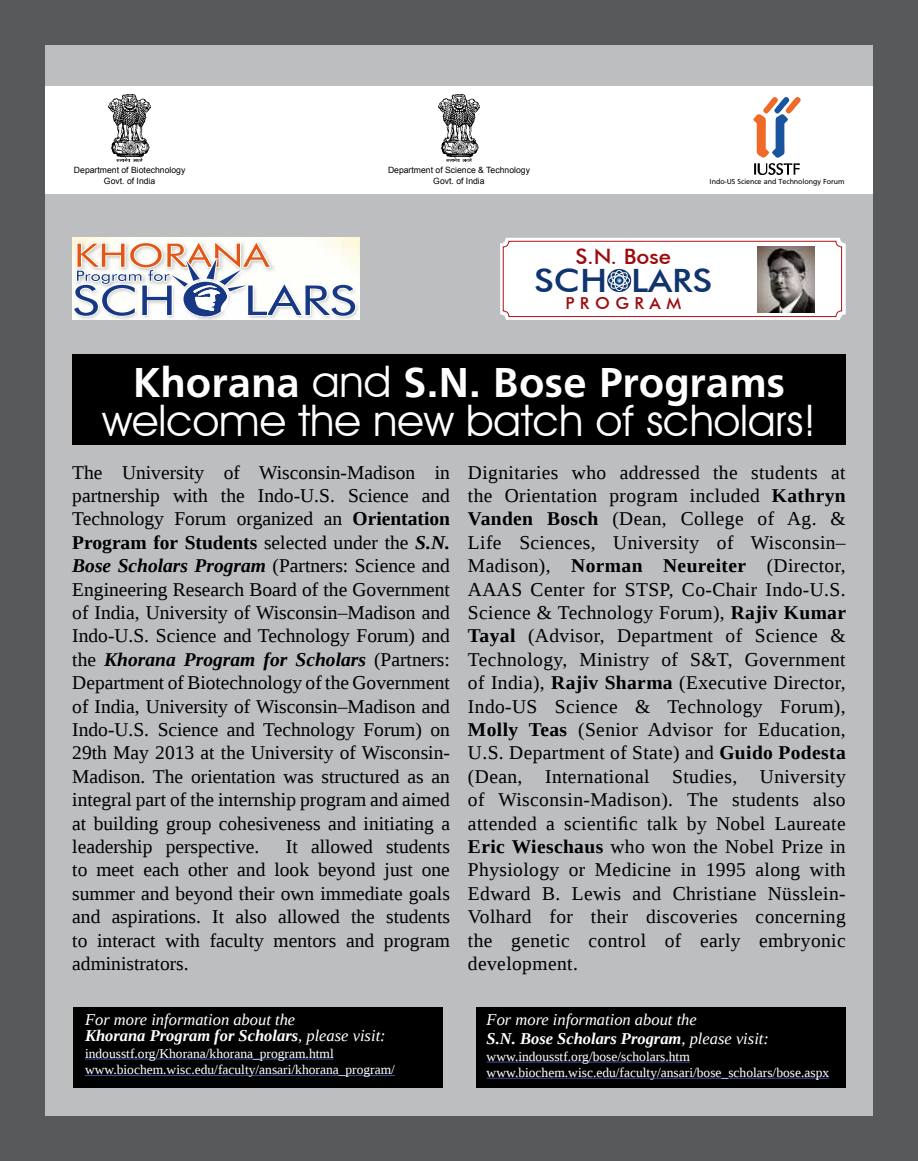
<style>
.page{position:relative;width:918px;height:1161px;background:#fff}
.page>*{position:absolute;margin:0;border:0;box-sizing:border-box;transform-origin:0 0}
.t1{font:43.5px/39px "Avant Garde IT Cby BT";color:#fff;text-align:center}
.t2{font:500 32.1px "Futura BT";color:#0f346e;scale:1.13 1}
.t3{font:500 21.15px "Futura BT";color:#9e0b0f;scale:1.04 1}
.t4{font:19.5px/23.4px "Liberation Serif";letter-spacing:.02em;color:#000;text-align:justify}
.t5{font:italic 16.5px/16.5px "Liberation Serif";color:#fff}
.t6{font:500 16.5px "Futura BT";letter-spacing:.32em;color:#9e0b0f;scale:1.04 1}
.t7{font:13.5px/16.5px "Liberation Serif";color:#fff}
.t8{font:8.7px "Arial";color:#000}
.t9{font:7.5px "Frutiger";color:#000}
.s1{font-family:"Frutiger";font-weight:700}
.s2{font-weight:700}
.s3{font-weight:700;font-style:italic}
</style>
<div class="page">
<div style="left:0;top:15px;width:918px;height:1139px;background:#bcbec0"></div>
<div style="left:40px;top:87px;width:839px;height:107px;background:#fff"></div>
<svg style="left:500px;top:238px;width:346px;height:82px;fill:#fafafb"></svg>
<div style="left:503px;top:241px;width:339px;height:76px;background:#fff;border-radius:6px"></div>
<div style="left:0;top:0;width:918px;height:1161px;border:45px solid #58595b"></div>
<img style="left:109px;top:94px;width:41px;height:68px">
<img style="left:438px;top:94px;width:42px;height:68px">
<svg style="left:753px;top:97px;width:48px;height:78px"></svg>
<div style="left:503px;top:241px;width:339px;height:76px;border:1px solid #b11116;border-radius:6px"></div>
<svg style="left:607px;top:269px;width:24px;height:23px"></svg>
<svg style="left:608px;top:270px;width:22px;height:21px"></svg>
<img style="left:757px;top:247px;width:57px;height:66px">
<img style="left:760px;top:248px;width:54px;height:65px">
<img style="left:72px;top:240px;width:287px;height:80px">
<svg style="left:72px;top:239px;width:285px;height:78px"></svg>
<div style="left:72px;top:354px;width:774px;height:91px;background:#000"></div>
<div style="left:73px;top:1007px;width:370px;height:81px;background:#000"></div>
<div style="left:476px;top:1007px;width:370px;height:81px;background:#000"></div>
<hr style="left:85px;top:1059px;width:249px;height:1px;background:#3a53a4">
<hr style="left:85px;top:1075px;width:310px;height:1px;background:#3a53a4">
<hr style="left:487px;top:1062px;width:203px;height:1px;background:#3a53a4">
<hr style="left:487px;top:1078px;width:342px;height:1px;background:#3a53a4">
<p class="t8" style="left:74px;top:164px;width:113px">Department of Biotechnology</p>
<p class="t8" style="left:388px;top:164px;width:143px">Department of Science &amp; Technology</p>
<p class="t8" style="left:104px;top:175px;width:53px">Govt. of India</p>
<p class="t8" style="left:433px;top:175px;width:53px">Govt. of India</p>
<p class="t9" style="left:710px;top:177px;width:136px">Indo-US Science and Technolongy Forum</p>
<p class="t3" style="left:575px;top:243px;width:94px">S.N. Bose</p>
<p class="t2" style="left:534px;top:261px;width:159px">SCH LARS</p>
<p class="t6" style="left:565px;top:293px;width:113px">PROGRAM</p>
<p class="t1" style="left:102px;top:362px;width:715px"><span class="s1">Khorana</span> and <span class="s1">S.n. Bose Programs </span>welcome the new batch of scholars!</p>
<p class="t4" style="left:72px;top:460px;width:379px">The University of Wisconsin-Madison in partnership with the Indo-U.S. Science and Technology Forum organized an <span class="s2">Orientation Program for Students</span> selected under the <span class="s3">S.N.<br>Bose Scholars Program</span> (Partners: Science and Engineering Research Board of the Government of India, University of Wisconsin–Madison and Indo-U.S. Science and Technology Forum) and the <span class="s3">Khorana Program for Scholars</span> (Partners:<br>Department of Biotechnology of the Government of India, University of Wisconsin–Madison and Indo-U.S. Science and Technology Forum) on 29th May 2013 at the University of Wisconsin-Madison. The orientation was structured as an integral part of the internship program and aimed at building group cohesiveness and initiating a leadership perspective.</p>
<p class="t4" style="left:468px;top:460px;width:380px">Dignitaries who addressed the students at the Orientation program included <span class="s2">Kathryn Vanden Bosch</span> (Dean, College of Ag. &amp; Life Sciences, University of Wisconsin– Madison), <span class="s2">Norman Neureiter</span> (Director, AAAS Center for STSP, Co-Chair Indo-U.S.<br>Science &amp; Technology Forum), <span class="s2">Rajiv Kumar Tayal</span> (Advisor, Department of Science &amp; Technology, Ministry of S&amp;T, Government of India), <span class="s2">Rajiv Sharma</span> (Executive Director, Indo-US Science &amp; Technology Forum), <span class="s2">Molly Teas</span> (Senior Advisor for Education,</p>
<p class="t4" style="left:468px;top:741px;width:379px">U.S. Department of State) and <span class="s2">Guido Podesta </span>(Dean, International Studies, University of Wisconsin-Madison). The students also</p>
<p class="t4" style="left:468px;top:811px;width:379px">attended a scientific talk by Nobel Laureate</p>
<p class="t4" style="left:468px;top:835px;width:379px"><span class="s2">Eric Wieschaus</span> who won the Nobel Prize in Physiology or Medicine in 1995 along with Edward B. Lewis and Christiane Nüsslein-Volhard for their discoveries concerning the genetic control of early embryonic development.</p>
<p class="t4" style="left:72px;top:835px;width:379px;text-indent:214px">It allowed students to meet each other and look beyond just one summer and beyond their own immediate goals and aspirations. It also allowed the students to interact with faculty mentors and program administrators.</p>
<p class="t5" style="left:85px;top:1011px;width:302px">For more information about the<br><span class="s2">Khorana Program for Scholars</span>, please visit:</p>
<p class="t7" style="left:85px;top:1045px;width:311px">indousstf.org/Khorana/khorana_program.html www.biochem.wisc.edu/faculty/ansari/khorana_program/</p>
<p class="t5" style="left:487px;top:1009px;width:284px;line-height:19.8px">For more information about the<br><span class="s2">S.N. Bose Scholars Program</span>, please visit:</p>
<p class="t7" style="left:487px;top:1048px;width:344px">www.indousstf.org/bose/scholars.htm www.biochem.wisc.edu/faculty/ansari/bose_scholars/bose.aspx</p>
</div>
